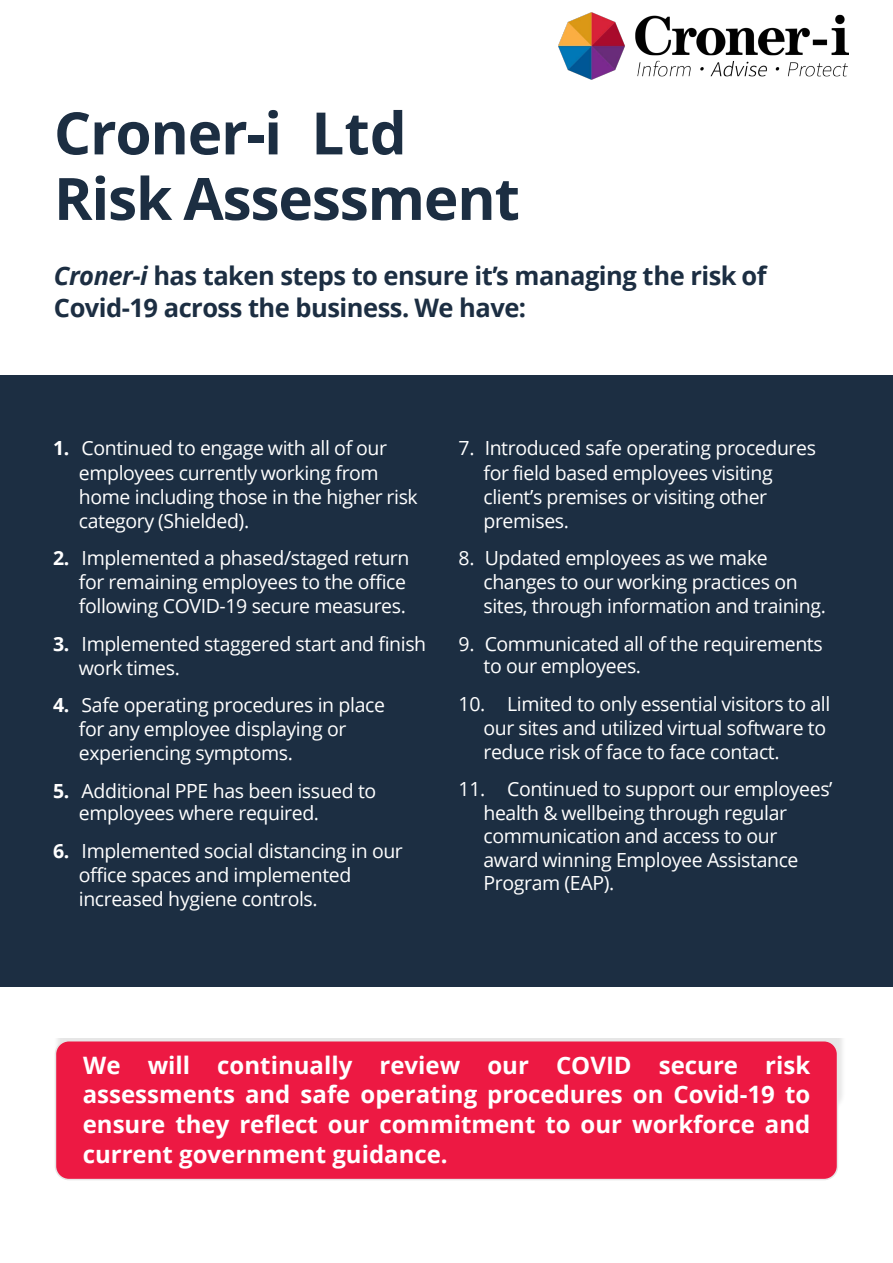
<style>
.page{position:relative;width:893px;height:1263px;background:#fff}
.page>*{position:absolute;margin:0;border:0;box-sizing:border-box;transform-origin:0 0}
.t1{font:700 58.5px/65.6px "Open Sans";letter-spacing:-.02em;color:#1c2e42}
.t2{font:700 25.5px/31.5px "Open Sans";letter-spacing:-.02em;color:#1c2e42}
.t3{font:700 24px/29.7px "Open Sans";color:#fff;text-align:justify}
.t4{font:19.5px/24px "Open Sans";letter-spacing:-.02em;color:#fff}
.s1{font-style:italic}
.s2{font-weight:700}
</style>
<div class="page">
<div style="left:53px;top:1038px;width:793px;height:150px;background:#000;opacity:.1"></div>
<div style="left:55px;top:1041px;width:782px;height:138px;background:#ed1943;border-radius:14px"></div>
<div style="left:55px;top:1040px;width:783px;height:140px;border:2px solid #e6e6e6;border-radius:14px"></div>
<div style="left:0;top:375px;width:893px;height:611px;background:#1c2e42"></div>
<img style="left:558px;top:12px;width:290px;height:68px">
<p class="t1" style="left:54px;top:99px;width:467px">Croner-i Ltd<br>Risk Assessment</p>
<p class="t2" style="left:54px;top:259px;width:714px"><span class="s1">Croner-i</span> has taken steps to ensure it’s managing the risk of<br>Covid-19 across the business. We have:</p>
<p class="t4" style="left:79px;top:436px;width:340px;text-indent:-26px"><span class="s2">1.</span> Continued to engage with all of our employees currently working from home including those in the higher risk category (Shielded).</p>
<p class="t4" style="left:79px;top:545px;width:332px;text-indent:-26px"><span class="s2">2.</span> Implemented a phased/staged return for remaining employees to the office following COVID-19 secure measures.</p>
<p class="t4" style="left:79px;top:631px;width:349px;text-indent:-26px"><span class="s2">3.</span> Implemented staggered start and finish work times.</p>
<p class="t4" style="left:79px;top:692px;width:308px;text-indent:-26px"><span class="s2">4.</span> Safe operating procedures in place for any employee displaying or experiencing symptoms.</p>
<p class="t4" style="left:79px;top:779px;width:299px;line-height:22.5px;text-indent:-26px"><span class="s2">5.</span> Additional PPE has been issued to employees where required.</p>
<p class="t4" style="left:79px;top:838px;width:326px;text-indent:-26px"><span class="s2">6.</span> Implemented social distancing in our office spaces and implemented increased hygiene controls.</p>
<p class="t4" style="left:483px;top:436px;width:334px;text-indent:-25px">7. Introduced safe operating procedures for field based employees visiting client’s premises or visiting other premises.</p>
<p class="t4" style="left:483px;top:545px;width:344px;text-indent:-25px">8. Updated employees as we make changes to our working practices on sites, through information and training.</p>
<p class="t4" style="left:483px;top:632px;width:341px;line-height:22.5px;text-indent:-25px">9. Communicated all of the requirements to our employees.</p>
<p class="t4" style="left:483px;top:691px;width:348px;text-indent:-25px">10. Limited to only essential visitors to all our sites and utilized virtual software to reduce risk of face to face contact.</p>
<p class="t4" style="left:483px;top:777px;width:351px;line-height:23.5px;text-indent:-25px">11. Continued to support our employees’ health &amp; wellbeing through regular communication and access to our award winning Employee Assistance<br>Program (EAP).</p>
<p class="t3" style="left:83px;top:1049px;width:729px">We will continually review our COVID secure risk assessments and safe operating procedures on Covid-19 to ensure they reflect our commitment to our workforce and current government guidance.</p>
</div>
